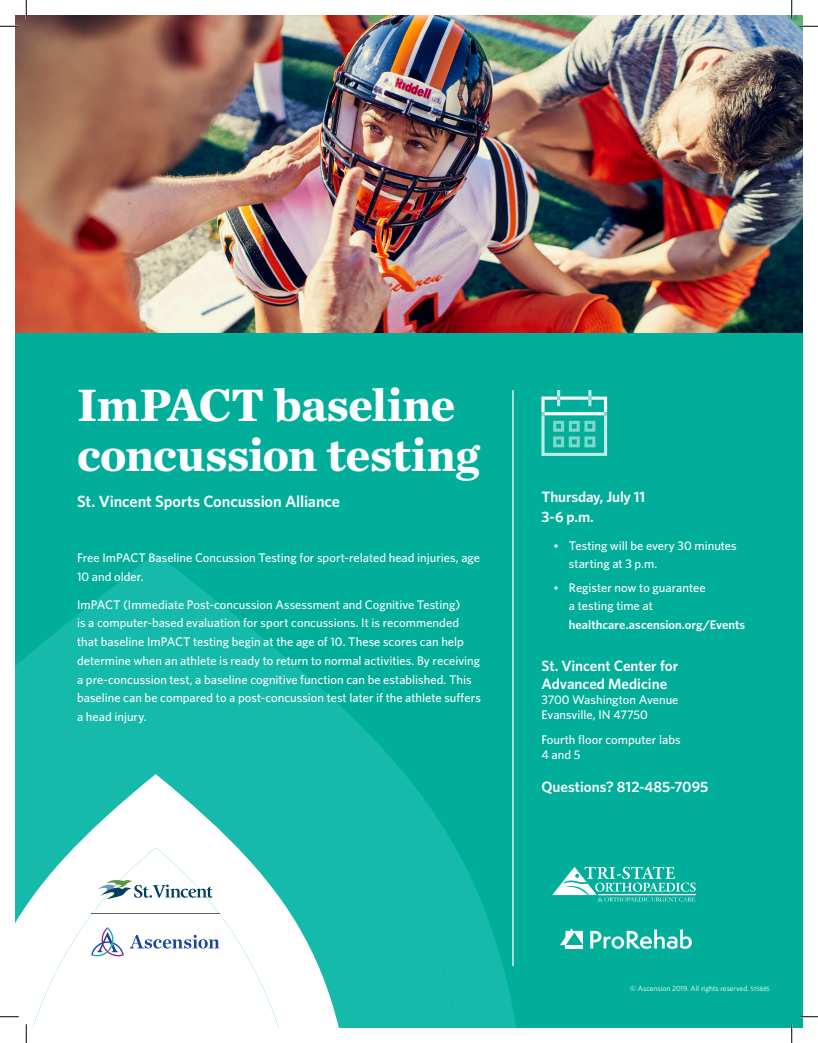
<style>
.page{position:relative;width:818px;height:1043px;background:#fff}
.page>*{position:absolute;margin:0;border:0;box-sizing:border-box;transform-origin:0 0}
.headline_-_chronicle{font:700 47.5px/50px "Chronicle Text G1";letter-spacing:-.015em;color:#fff}
.subhead_wht_-_whitne{font:600 16.25px "Whitney";letter-spacing:-.005em;color:#fff}
.subhead_wht_-_whitne-2{font:600 15px/20px "Whitney";color:#fff}
.body_wht_-_whitney_1{font:500 12.5px/18.8px "Whitney";color:#fff}
.t1{font:7.5px "Whitney";color:#fff}
.s1{font-family:"Chronicle Text G1";font-weight:400}
.s2{font-weight:600}
.s3{font-size:6.25px}
</style>
<div class="page">
<div style="left:15px;top:332px;width:787px;height:696px;background:#00ae9a"></div>
<div style="left:15px;top:406px;width:699px;height:622px;background:#00ae9a"></div>
<div style="left:15px;top:479px;width:616px;height:549px;background:#00ae9a"></div>
<svg style="left:15px;top:553px;width:536px;height:475px;background:#04b09c"></svg>
<svg style="left:15px;top:626px;width:457px;height:402px;background:#0cb5a3"></svg>
<svg style="left:15px;top:700px;width:399px;height:328px;background:#13b9a8"></svg>
<svg style="left:15px;top:774px;width:342px;height:254px;fill:#15baaa"></svg>
<svg style="left:15px;top:847px;width:284px;height:181px"></svg>
<hr style="left:512px;top:390px;width:1px;height:576px;background:#fff">
<svg style="left:541px;top:390px;width:66px;height:66px;background:#42c3b4"></svg>
<img style="left:15px;top:15px;width:787px;height:317px">
<hr style="left:91px;top:912px;width:128px;height:1px;background:#636466">
<svg style="left:91px;top:927px;width:33px;height:29px"></svg>
<svg style="left:130px;top:934px;width:89px;height:14px"></svg>
<svg style="left:98px;top:879px;width:115px;height:20px"></svg>
<svg style="left:552px;top:866px;width:143px;height:35px;background:#44c3b4"></svg>
<hr style="left:598px;top:894px;width:97px;height:1px;background:#fff">
<svg style="left:560px;top:928px;width:23px;height:17px"></svg>
<hr style="left:565px;top:945px;width:18px;height:3px;background:#fff">
<svg style="left:590px;top:929px;width:101px;height:19px"></svg>
<svg style="left:0;top:25px;width:19px;height:2px"></svg>
<svg style="left:799px;top:25px;width:19px;height:2px"></svg>
<svg style="left:0;top:1015px;width:19px;height:2px"></svg>
<svg style="left:799px;top:1015px;width:19px;height:2px"></svg>
<svg style="left:25px;top:0;width:2px;height:19px"></svg>
<svg style="left:25px;top:1024px;width:2px;height:18px"></svg>
<svg style="left:790px;top:0;width:2px;height:19px"></svg>
<svg style="left:790px;top:1024px;width:2px;height:18px"></svg>
<p class="headline_-_chronicle" style="left:77px;top:377px;width:404px">ImPACT baseline concussion testing</p>
<p class="subhead_wht_-_whitne" style="left:77px;top:490px;width:264px">St. Vincent Sports Concussion Alliance</p>
<p class="body_wht_-_whitney_1" style="left:77px;top:548px;width:404px">Free ImPACT Baseline Concussion Testing for sport-related head injuries, age<br>10 and older.</p>
<p class="body_wht_-_whitney_1" style="left:77px;top:594px;width:405px">ImPACT (Immediate Post-concussion Assessment and Cognitive Testing)<br>is a computer-based evaluation for sport concussions. It is recommended that baseline ImPACT testing begin at the age of 10. These scores can help determine when an athlete is ready to return to normal activities. By receiving a pre-concussion test, a baseline cognitive function can be established. This baseline can be compared to a post-concussion test later if the athlete suffers a head injury.</p>
<p class="subhead_wht_-_whitne-2" style="left:541px;top:486px;width:105px">Thursday, July 11<br>3-6 p.m.</p>
<p class="body_wht_-_whitney_1" style="left:569px;top:536px;width:169px;text-indent:-16px"><span class="s1">•</span> Testing will be every 30 minutes starting at 3 p.m.</p>
<p class="body_wht_-_whitney_1" style="left:569px;top:578px;width:178px;text-indent:-16px"><span class="s1">•</span> Register now to guarantee<br>a testing time at <span class="s2">healthcare.ascension.org/Events</span></p>
<p class="subhead_wht_-_whitne-2" style="left:541px;top:655px;width:138px">St. Vincent Center for</p>
<p class="subhead_wht_-_whitne-2" style="left:541px;top:673px;width:127px">Advanced Medicine</p>
<p class="body_wht_-_whitney_1" style="left:541px;top:689px;width:139px">3700 Washington Avenue</p>
<p class="body_wht_-_whitney_1" style="left:541px;top:704px;width:108px">Evansville, IN 47750</p>
<p class="body_wht_-_whitney_1" style="left:541px;top:729px;width:141px">Fourth floor computer labs</p>
<p class="body_wht_-_whitney_1" style="left:541px;top:744px;width:40px">4 and 5</p>
<p class="subhead_wht_-_whitne-2" style="left:541px;top:776px;width:168px">Questions? 812-485-7095</p>
<p class="t1" style="left:630px;top:983px;width:141px">© Ascension 2019. All rights reserved. <span class="s3">515885</span></p>
</div>
